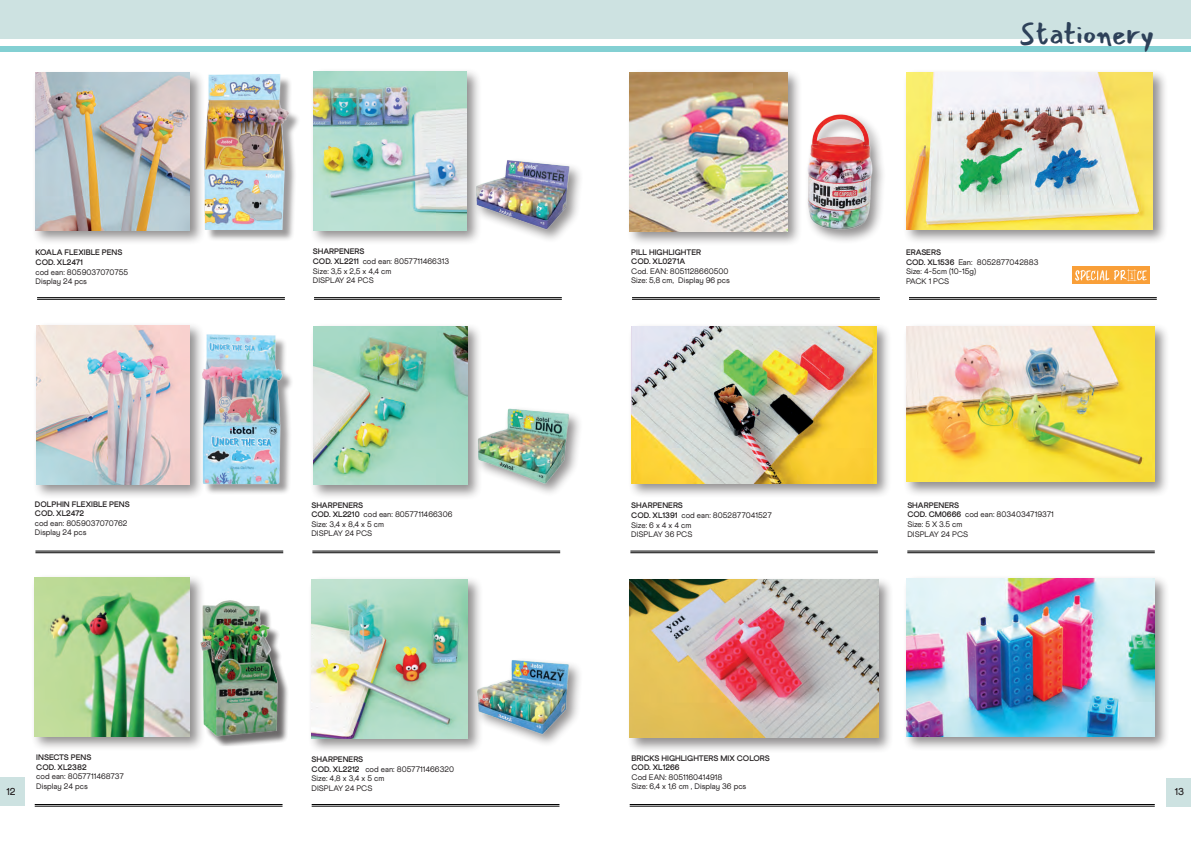
<style>
.page{position:relative;width:1191px;height:842px;background:#fff}
.page>*{position:absolute;margin:0;border:0;box-sizing:border-box;transform-origin:0 0}
.t1{font:30px "Mansalva";color:#2d4159}
.t2{font:500 10px "Athletics";color:#231f20}
.t3{font:8px/9.6px "Athletics";color:#231f20}
.t4{font:700 8px/9.6px "Athletics";color:#231f20}
.s1{font-weight:700}
</style>
<div class="page">
<div style="left:0;top:778px;width:25px;height:28px;background:#cde2e1"></div>
<div style="left:1166px;top:778px;width:25px;height:28px;background:#cde2e1"></div>
<div style="left:0;top:0;width:1191px;height:39px;background:#cde2e1"></div>
<div style="left:0;top:46px;width:1191px;height:6px;background:#83d0d3"></div>
<hr style="left:632px;top:297px;width:248px;height:1px;background:#000">
<hr style="left:632px;top:299px;width:248px;height:1px;background:#000">
<hr style="left:629px;top:804px;width:525px;height:1px;background:#000">
<hr style="left:629px;top:806px;width:525px;height:1px;background:#000">
<hr style="left:630px;top:551px;width:248px;height:1px;background:#000">
<hr style="left:630px;top:553px;width:248px;height:1px;background:#000">
<hr style="left:907px;top:551px;width:247px;height:1px;background:#000">
<hr style="left:907px;top:552px;width:247px;height:1px;background:#000">
<hr style="left:909px;top:297px;width:247px;height:1px;background:#000">
<hr style="left:909px;top:299px;width:247px;height:1px;background:#000">
<hr style="left:37px;top:297px;width:248px;height:1px;background:#000">
<hr style="left:37px;top:299px;width:248px;height:1px;background:#000">
<hr style="left:35px;top:804px;width:247px;height:1px;background:#000">
<hr style="left:35px;top:806px;width:247px;height:1px;background:#000">
<hr style="left:35px;top:551px;width:248px;height:1px;background:#000">
<hr style="left:35px;top:553px;width:248px;height:1px;background:#000">
<hr style="left:314px;top:297px;width:248px;height:1px;background:#000">
<hr style="left:314px;top:299px;width:248px;height:1px;background:#000">
<hr style="left:312px;top:804px;width:247px;height:1px;background:#000">
<hr style="left:312px;top:806px;width:247px;height:1px;background:#000">
<hr style="left:312px;top:551px;width:248px;height:1px;background:#000">
<hr style="left:312px;top:553px;width:248px;height:1px;background:#000">
<div style="left:626px;top:69px;width:176px;height:178px;background:#231f20;opacity:.5"></div>
<img style="left:630px;top:72px;width:157px;height:159px">
<div style="left:804px;top:111px;width:82px;height:133px;background:#231f20;opacity:.5"></div>
<img style="left:791px;top:100px;width:88px;height:130px">
<div style="left:902px;top:575px;width:267px;height:177px;background:#231f20;opacity:.5"></div>
<img style="left:906px;top:578px;width:248px;height:158px">
<div style="left:626px;top:576px;width:267px;height:177px;background:#231f20;opacity:.5"></div>
<img style="left:630px;top:580px;width:248px;height:158px">
<div style="left:902px;top:322px;width:268px;height:175px;background:#231f20;opacity:.5"></div>
<img style="left:906px;top:326px;width:248px;height:156px">
<div style="left:627px;top:322px;width:265px;height:177px;background:#231f20;opacity:.5"></div>
<img style="left:631px;top:326px;width:245px;height:157px">
<div style="left:902px;top:69px;width:265px;height:176px;background:#231f20;opacity:.5"></div>
<img style="left:906px;top:72px;width:246px;height:157px">
<div style="left:1072px;top:267px;width:77px;height:17px;background:#f99f38"></div>
<svg style="left:1075px;top:269px;width:71px;height:12px"></svg>
<div style="left:309px;top:68px;width:173px;height:178px;background:#231f20;opacity:.5"></div>
<img style="left:313px;top:72px;width:153px;height:158px">
<div style="left:473px;top:157px;width:111px;height:86px;background:#231f20;opacity:.5"></div>
<img style="left:476px;top:136px;width:104px;height:97px">
<div style="left:475px;top:406px;width:108px;height:91px;background:#231f20;opacity:.5"></div>
<img style="left:483px;top:406px;width:97px;height:79px">
<div style="left:474px;top:657px;width:109px;height:91px;background:#231f20;opacity:.5"></div>
<img style="left:483px;top:657px;width:97px;height:79px">
<div style="left:308px;top:576px;width:175px;height:178px;background:#231f20;opacity:.5"></div>
<img style="left:312px;top:579px;width:156px;height:159px">
<div style="left:309px;top:323px;width:174px;height:177px;background:#231f20;opacity:.5"></div>
<img style="left:313px;top:326px;width:155px;height:159px">
<div style="left:206px;top:76px;width:95px;height:165px;background:#231f20;opacity:.45"></div>
<img style="left:205px;top:74px;width:96px;height:155px">
<div style="left:32px;top:69px;width:173px;height:177px;background:#231f20;opacity:.5"></div>
<img style="left:35px;top:73px;width:155px;height:157px">
<div style="left:204px;top:336px;width:90px;height:159px;background:#231f20;opacity:.45"></div>
<img style="left:205px;top:334px;width:89px;height:151px">
<div style="left:33px;top:322px;width:172px;height:178px;background:#231f20;opacity:.5"></div>
<img style="left:36px;top:325px;width:154px;height:159px">
<img style="left:205px;top:600px;width:83px;height:145px">
<div style="left:30px;top:574px;width:175px;height:178px;background:#231f20;opacity:.5"></div>
<img style="left:34px;top:577px;width:156px;height:159px">
<p class="t4" style="left:36px;top:248px;width:88px">KOALA FLEXIBLE PENS<br>COD. XL2471</p>
<p class="t3" style="left:36px;top:267px;width:94px">cod ean: 8059037070755<br>Display 24 pcs</p>
<p class="t4" style="left:35px;top:499px;width:96px">DOLPHIN FLEXIBLE PENS<br>COD. XL2472</p>
<p class="t3" style="left:35px;top:518px;width:94px">cod ean: 8059037070762<br>Display 24 pcs</p>
<p class="t3" style="left:313px;top:247px;width:138px"><span class="s1">SHARPENERS<br>COD. XL2211</span> cod ean: 8057711466313<br>Size: 3,5 x 2,5 x 4,4 cm<br>DISPLAY 24 PCS</p>
<p class="t3" style="left:311px;top:500px;width:143px"><span class="s1">SHARPENERS<br>COD. XL2210</span> cod ean: 8057711466306<br>Size: 3,4 x 8,4 x 5 cm<br>DISPLAY 24 PCS</p>
<p class="t4" style="left:631px;top:247px;width:71px">PILL HIGHLIGHTER<br>COD. XL0271A</p>
<p class="t3" style="left:631px;top:266px;width:100px">Cod. EAN: 8051128660500<br>Size: 5,8 cm, Display 96 pcs</p>
<p class="t3" style="left:631px;top:501px;width:142px"><span class="s1">SHARPENERS<br>COD. XL1391</span> cod ean: 8052877041527<br>Size: 6 x 4 x 4 cm<br>DISPLAY 36 PCS</p>
<h1 class="t1" style="left:1019px;top:10px;width:137px">Stationery</h1>
<p class="t3" style="left:906px;top:248px;width:134px"><span class="s1">ERASERS<br>COD. XL1536</span> Ean: 8052877042883<br>Size: 4-5cm (10-15g)<br>PACK 1 PCS</p>
<p class="t3" style="left:907px;top:500px;width:148px"><span class="s1">SHARPENERS<br>COD. CM0666</span> cod ean: 8034034719371<br>Size: 5 X 3.5 cm<br>DISPLAY 24 PCS</p>
<p class="t4" style="left:36px;top:752px;width:57px">INSECTS PENS<br>COD. XL2382</p>
<p class="t3" style="left:36px;top:772px;width:89px">cod ean: 8057711468737<br>Display 24 pcs</p>
<p class="t4" style="left:631px;top:753px;width:140px">BRICKS HIGHLIGHTERS MIX COLORS<br>COD. XL1266</p>
<p class="t3" style="left:631px;top:772px;width:116px">Cod EAN: 8051160414918<br>Size: 6,4 x 1,6 cm , Display 36 pcs</p>
<p class="t3" style="left:312px;top:754px;width:144px"><span class="s1">SHARPENERS<br>COD. XL2212</span> cod ean: 8057711466320<br>Size: 4,8 x 3,4 x 5 cm<br>DISPLAY 24 PCS</p>
<p class="t2" style="left:7px;top:786px;width:11px">12</p>
<p class="t2" style="left:1174px;top:786px;width:11px">13</p>
</div>
